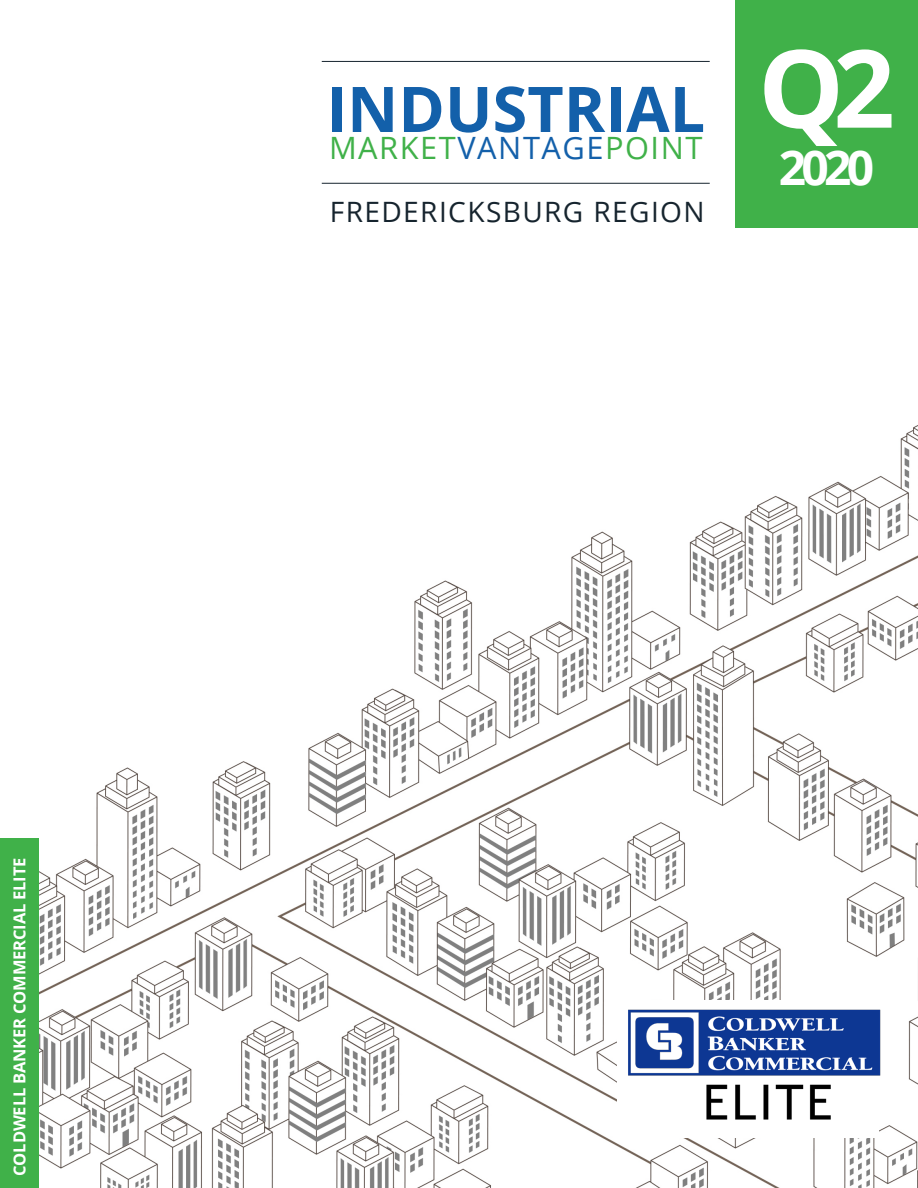
<style>
.page{position:relative;width:918px;height:1188px;background:#fff}
.page>*{position:absolute;margin:0;border:0;box-sizing:border-box;transform-origin:0 0}
.Large_Number{font:700 108px "Open Sans";color:#fff}
.Title_Note{font:700 63px "Open Sans";color:#1360aa}
.Large_Number-2{font:700 48px "Open Sans";color:#fff}
.Large_Title{font:30.75px "Open Sans";letter-spacing:.05em;color:#40b149}
.Large_Title-2{font:28.05px "Open Sans";letter-spacing:.05em;color:#16242e}
.Title_-_Align_Left{font:700 16.5px "Open Sans";letter-spacing:-.01em;color:#fff}
.s1{color:#1360aa}
</style>
<div class="page">
<img style="left:38px;top:60px;width:880px;height:1128px">
<div style="left:0;top:838px;width:38px;height:350px;background:#40b149"></div>
<hr style="left:322px;top:61px;width:388px;height:1px;background:#16242e">
<hr style="left:322px;top:183px;width:388px;height:1px;background:#16242e">
<div style="left:735px;top:0;width:183px;height:227px;background:#40b149"></div>
<img style="left:529px;top:954px;width:389px;height:234px">
<p class="Title_-_Align_Left" style="left:8px;top:1176px;width:320px;rotate:-90deg">COLDWELL BANKER COMMERCIAL ELITE</p>
<p class="Title_Note" style="left:326px;top:65px;width:381px">INDUSTRIAL</p>
<p class="Large_Title" style="left:329px;top:127px;width:375px">MARKET<span class="s1">VANTAGE</span>POINT</p>
<p class="Large_Title-2" style="left:330px;top:193px;width:376px">FREDERICKSBURG REGION</p>
<p class="Large_Number" style="left:758px;top:12px;width:138px">Q2</p>
<p class="Large_Number-2" style="left:779px;top:133px;width:97px">2020</p>
</div>
